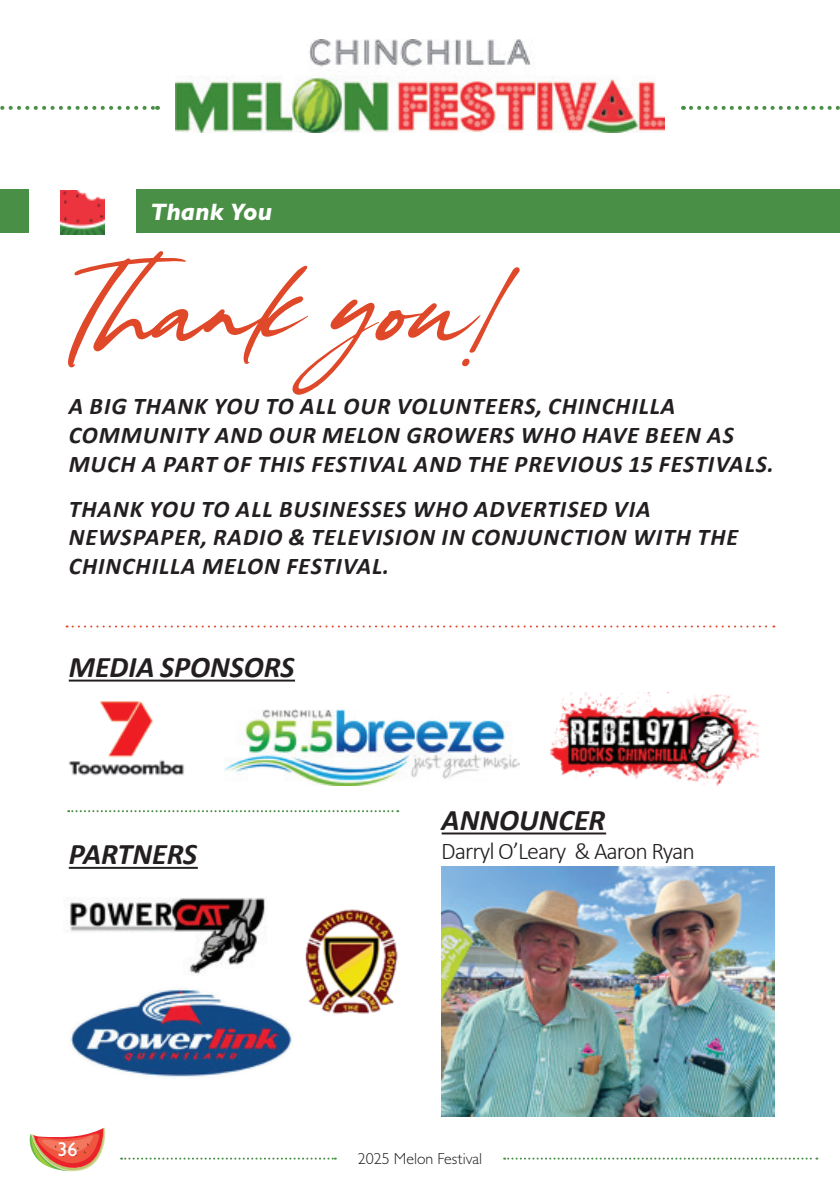
<style>
.page{position:relative;width:840px;height:1191px;background:#fff}
.page>*{position:absolute;margin:0;border:0;box-sizing:border-box;transform-origin:0 0}
.t1{font:italic 700 30px "Calibri";color:#231f20}
.t2{font:italic 700 24px/28.8px "Calibri";letter-spacing:.04em;color:#231f20}
.t3{font:300 24px "Calibri";letter-spacing:-.04em;color:#231f20}
.t4{font:italic 800 24px "Gill Sans MT Pro";color:#fff}
.t5{font:500 20px "Gill Sans MT Pro";color:#fff}
.t6{font:300 16px "Gill Sans MT Pro";color:#231f20}
</style>
<div class="page">
<svg style="left:0;top:106px;width:158px;height:4px"></svg>
<svg style="left:690px;top:106px;width:150px;height:4px"></svg>
<img style="left:175px;top:40px;width:489px;height:93px">
<svg style="left:29px;top:1127px;width:77px;height:45px"></svg>
<svg style="left:121px;top:1157px;width:214px;height:2px"></svg>
<svg style="left:504px;top:1157px;width:312px;height:2px"></svg>
<div style="left:136px;top:190px;width:703px;height:43px;background:#4a8f46"></div>
<div style="left:0;top:190px;width:29px;height:43px;background:#4a8f46"></div>
<img style="left:60px;top:190px;width:44px;height:44px">
<svg style="left:68px;top:251px;width:452px;height:144px"></svg>
<hr style="left:69px;top:679px;width:226px;height:2px;background:#231f20">
<hr style="left:69px;top:867px;width:129px;height:2px;background:#231f20">
<svg style="left:67px;top:625px;width:707px;height:2px"></svg>
<hr style="left:441px;top:832px;width:164px;height:2px;background:#231f20">
<img style="left:68px;top:701px;width:116px;height:75px">
<svg style="left:68px;top:810px;width:330px;height:2px"></svg>
<img style="left:305px;top:909px;width:93px;height:105px">
<img style="left:69px;top:897px;width:197px;height:77px">
<img style="left:441px;top:866px;width:333px;height:250px">
<img style="left:225px;top:709px;width:294px;height:76px">
<img style="left:549px;top:692px;width:208px;height:94px">
<img style="left:70px;top:988px;width:222px;height:89px">
<p class="t4" style="left:150px;top:198px;width:123px">Thank You</p>
<p class="t2" style="left:69px;top:391px;width:706px">A BIG THANK YOU TO ALL OUR VOLUNTEERS, CHINCHILLA<br>COMMUNITY AND OUR MELON GROWERS WHO HAVE BEEN AS<br>MUCH A PART OF THIS FESTIVAL AND THE PREVIOUS 15 FESTIVALS.</p>
<p class="t2" style="left:69px;top:493px;width:670px">THANK YOU TO ALL BUSINESSES WHO ADVERTISED VIA<br>NEWSPAPER, RADIO &amp; TELEVISION IN CONJUNCTION WITH THE<br>CHINCHILLA MELON FESTIVAL.</p>
<p class="t1" style="left:69px;top:646px;width:227px">MEDIA SPONSORS</p>
<p class="t1" style="left:69px;top:833px;width:130px">PARTNERS</p>
<p class="t1" style="left:441px;top:799px;width:165px">ANNOUNCER</p>
<p class="t3" style="left:441px;top:836px;width:255px">Darryl O’Leary &amp; Aaron Ryan</p>
<p class="t5" style="left:57px;top:1137px;width:21px">36</p>
<p class="t6" style="left:357px;top:1148px;width:126px">2025 Melon Festival</p>
</div>
